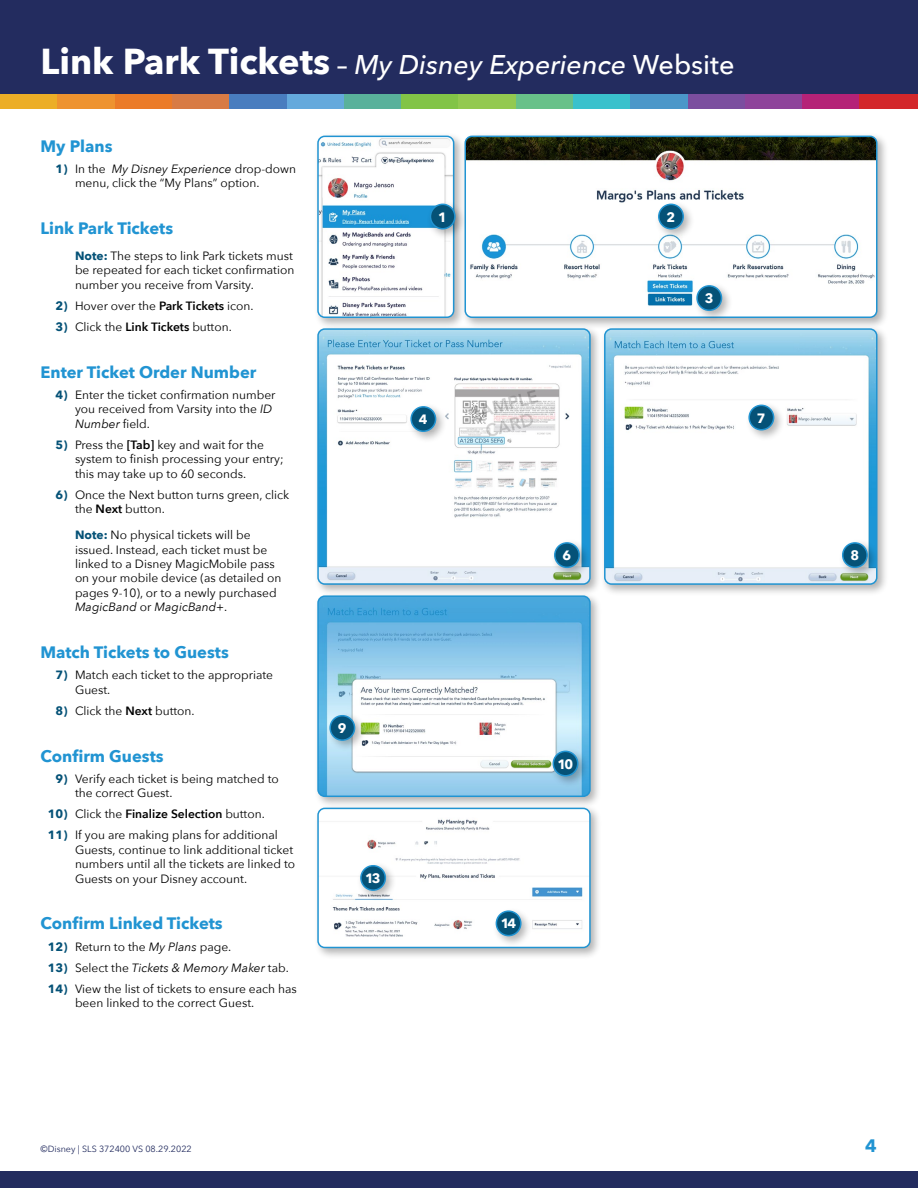
<style>
.page{position:relative;width:918px;height:1188px;background:#fff}
.page>*{position:absolute;margin:0;border:0;box-sizing:border-box;transform-origin:0 0}
.t1{font:italic 500 27px "Avenir Next";color:#fff}
.t2{font:700 18px "Avenir Next";color:#2194d2}
.t3{font:700 16.5px "Avenir Next";color:#2194d2}
.t4{font:700 13.5px "Avenir Next";color:#fff}
.t5{font:12px/14.4px "Avenir Next";color:#000}
.t6{font:600 12px "Avenir Next";color:#000}
.t7{font:italic 12px "Avenir Next";color:#000}
.t8{font:9px "Avenir Next";color:#232c5f}
.s1{font-weight:700;font-style:normal;font-size:36px}
.s2{font-style:normal}
.s3{font-weight:700;color:#055277}
.s4{font-style:italic}
.s5{font-weight:600}
.s6{font-weight:400}
.s7{font-weight:700;font-style:normal;color:#055277}
</style>
<div class="page">
<div style="left:0;top:0;width:918px;height:94px;background:#232c5f"></div>
<div style="left:0;top:1171px;width:918px;height:17px;background:#232c5f"></div>
<div style="left:801px;top:94px;width:58px;height:15px;background:#b52277"></div>
<div style="left:859px;top:94px;width:59px;height:15px;background:#d3272b"></div>
<div style="left:744px;top:94px;width:58px;height:15px;background:#8e439a"></div>
<div style="left:687px;top:94px;width:58px;height:15px;background:#7b4e9f"></div>
<div style="left:630px;top:94px;width:57px;height:15px;background:#4b97c9"></div>
<div style="left:572px;top:94px;width:58px;height:15px;background:#3ac1cc"></div>
<div style="left:515px;top:94px;width:58px;height:15px;background:#68c189"></div>
<div style="left:458px;top:94px;width:58px;height:15px;background:#93c950"></div>
<div style="left:401px;top:94px;width:57px;height:15px;background:#82c447"></div>
<div style="left:343px;top:94px;width:58px;height:15px;background:#59b19b"></div>
<div style="left:286px;top:94px;width:58px;height:15px;background:#64a9dc"></div>
<div style="left:229px;top:94px;width:58px;height:15px;background:#497dbf"></div>
<div style="left:172px;top:94px;width:57px;height:15px;background:#d87b44"></div>
<div style="left:114px;top:94px;width:58px;height:15px;background:#eb7b28"></div>
<div style="left:57px;top:94px;width:58px;height:15px;background:#ee932f"></div>
<div style="left:0;top:94px;width:57px;height:15px;background:#ecae27"></div>
<div style="left:314px;top:132px;width:152px;height:197px;background:#000;opacity:.3"></div>
<img style="left:318px;top:136px;width:136px;height:181px">
<div style="left:317px;top:136px;width:137px;height:182px;border:2px solid #2194d2;border-radius:7px"></div>
<div style="left:461px;top:132px;width:428px;height:197px;background:#000;opacity:.3"></div>
<img style="left:465px;top:136px;width:412px;height:181px">
<div style="left:465px;top:136px;width:412px;height:182px;border:2px solid #2194d2;border-radius:7px"></div>
<div style="left:314px;top:324px;width:288px;height:272px;background:#000;opacity:.3"></div>
<img style="left:318px;top:329px;width:272px;height:255px">
<div style="left:317px;top:328px;width:274px;height:257px;border:2px solid #2194d2;border-radius:7px"></div>
<div style="left:600px;top:324px;width:289px;height:272px;background:#000;opacity:.3"></div>
<img style="left:605px;top:329px;width:272px;height:255px">
<div style="left:604px;top:328px;width:274px;height:257px;border:2px solid #2194d2;border-radius:7px"></div>
<div style="left:314px;top:592px;width:288px;height:217px;background:#000;opacity:.3"></div>
<img style="left:318px;top:596px;width:272px;height:200px">
<div style="left:317px;top:595px;width:274px;height:202px;border:2px solid #2194d2;border-radius:7px"></div>
<div style="left:314px;top:804px;width:288px;height:156px;background:#000;opacity:.3"></div>
<img style="left:318px;top:808px;width:272px;height:139px">
<div style="left:317px;top:808px;width:274px;height:140px;border:2px solid #2194d2;border-radius:7px"></div>
<div style="left:426px;top:200px;width:41px;height:41px;background:#000;opacity:.3"></div>
<div style="left:430px;top:204px;width:25px;height:25px;background:#055277;border-radius:50%"></div>
<div style="left:430px;top:204px;width:26px;height:26px;border:2px solid #2194d2;border-radius:50%"></div>
<div style="left:654px;top:200px;width:41px;height:41px;background:#000;opacity:.3"></div>
<div style="left:659px;top:204px;width:24px;height:25px;background:#055277;border-radius:50%"></div>
<div style="left:658px;top:204px;width:26px;height:26px;border:2px solid #2194d2;border-radius:50%"></div>
<div style="left:693px;top:282px;width:40px;height:40px;background:#000;opacity:.3"></div>
<div style="left:697px;top:286px;width:24px;height:24px;background:#055277;border-radius:50%"></div>
<div style="left:696px;top:285px;width:26px;height:26px;border:2px solid #2194d2;border-radius:50%"></div>
<div style="left:407px;top:403px;width:40px;height:40px;background:#000;opacity:.3"></div>
<div style="left:411px;top:407px;width:25px;height:24px;background:#055277;border-radius:50%"></div>
<div style="left:410px;top:406px;width:26px;height:26px;border:2px solid #2194d2;border-radius:50%"></div>
<div style="left:550px;top:539px;width:41px;height:40px;background:#000;opacity:.3"></div>
<div style="left:555px;top:543px;width:24px;height:24px;background:#055277;border-radius:50%"></div>
<div style="left:554px;top:542px;width:26px;height:26px;border:2px solid #2194d2;border-radius:50%"></div>
<div style="left:745px;top:401px;width:40px;height:41px;background:#000;opacity:.3"></div>
<div style="left:749px;top:405px;width:25px;height:25px;background:#055277;border-radius:50%"></div>
<div style="left:748px;top:405px;width:26px;height:25px;border:2px solid #2194d2;border-radius:50%"></div>
<div style="left:838px;top:539px;width:41px;height:40px;background:#000;opacity:.3"></div>
<div style="left:843px;top:543px;width:24px;height:24px;background:#055277;border-radius:50%"></div>
<div style="left:842px;top:542px;width:26px;height:26px;border:2px solid #2194d2;border-radius:50%"></div>
<div style="left:326px;top:712px;width:40px;height:40px;background:#000;opacity:.3"></div>
<div style="left:330px;top:716px;width:25px;height:24px;background:#055277;border-radius:50%"></div>
<div style="left:329px;top:715px;width:26px;height:26px;border:2px solid #2194d2;border-radius:50%"></div>
<div style="left:549px;top:747px;width:40px;height:41px;background:#000;opacity:.3"></div>
<div style="left:553px;top:751px;width:25px;height:25px;background:#055277;border-radius:50%"></div>
<div style="left:553px;top:751px;width:25px;height:26px;border:2px solid #2194d2;border-radius:50%"></div>
<div style="left:492px;top:907px;width:40px;height:41px;background:#000;opacity:.3"></div>
<div style="left:496px;top:911px;width:25px;height:25px;background:#055277;border-radius:50%"></div>
<div style="left:496px;top:910px;width:26px;height:26px;border:2px solid #2194d2;border-radius:50%"></div>
<div style="left:357px;top:862px;width:40px;height:40px;background:#000;opacity:.3"></div>
<div style="left:361px;top:866px;width:24px;height:24px;background:#055277;border-radius:50%"></div>
<div style="left:360px;top:865px;width:26px;height:26px;border:2px solid #2194d2;border-radius:50%"></div>
<h1 class="t1" style="left:40px;top:42px;width:696px"><span class="s1">Link Park Tickets</span> <span class="s2">–</span> My Disney Experience <span class="s2">Website</span></h1>
<h3 class="t3" style="left:40px;top:131px;width:74px">My Plans</h3>
<p class="t5" style="left:75px;top:161px;width:223px;text-indent:-19px"><span class="s3">1)</span> In the <span class="s4">My Disney Experience</span> drop-down menu, click the “My Plans” option.</p>
<h3 class="t3" style="left:40px;top:214px;width:134px">Link Park Tickets</h3>
<p class="t5" style="left:75px;top:248px;width:221px"><span class="s3">Note:</span> The steps to link Park tickets must be repeated for each ticket confirmation number you receive from Varsity.</p>
<p class="t5" style="left:56px;top:298px;width:199px"><span class="s3">2)</span> Hover over the <span class="s5">Park Tickets</span> icon.</p>
<p class="t5" style="left:56px;top:319px;width:178px"><span class="s3">3)</span> Click the <span class="s5">Link Tickets</span> button.</p>
<h3 class="t3" style="left:40px;top:358px;width:217px">Enter Ticket Order Number</h3>
<p class="t5" style="left:75px;top:387px;width:202px;text-indent:-19px"><span class="s3">4)</span> Enter the ticket confirmation number you received from Varsity into the <span class="s4">ID<br>Number</span> field.</p>
<p class="t5" style="left:75px;top:437px;width:210px;text-indent:-19px"><span class="s3">5)</span> Press the <span class="s5">[Tab]</span> key and wait for the system to finish processing your entry; this may take up to 60 seconds.</p>
<p class="t5" style="left:75px;top:487px;width:216px;text-indent:-19px"><span class="s3">6)</span> Once the Next button turns green, click the <span class="s5">Next</span> button.</p>
<p class="t5" style="left:75px;top:527px;width:208px"><span class="s3">Note:</span> No physical tickets will be issued. Instead, each ticket must be linked to a Disney MagicMobile pass on your mobile device (as detailed on pages 9-10), or to a newly purchased <span class="s4">MagicBand</span> or <span class="s4">MagicBand</span>+.</p>
<h3 class="t3" style="left:40px;top:638px;width:190px">Match Tickets to Guests</h3>
<p class="t5" style="left:75px;top:667px;width:200px;text-indent:-19px"><span class="s3">7)</span> Match each ticket to the appropriate<br>Guest.</p>
<p class="t5" style="left:56px;top:703px;width:140px"><span class="s3">8)</span> Click the <span class="s5">Next</span> button.</p>
<h3 class="t3" style="left:40px;top:741px;width:125px">Confirm Guests</h3>
<p class="t5" style="left:75px;top:771px;width:205px;text-indent:-19px"><span class="s3">9)</span> Verify each ticket is being matched to the correct Guest.</p>
<p class="t6" style="left:48px;top:804px;width:218px"><span class="s3">10)</span> <span class="s6">Click the</span> Finalize Selection <span class="s6">button.</span></p>
<p class="t5" style="left:75px;top:827px;width:222px;text-indent:-27px"><span class="s3">11)</span> If you are making plans for additional Guests, continue to link additional ticket numbers until all the tickets are linked to Guests on your Disney account.</p>
<h3 class="t3" style="left:40px;top:909px;width:184px">Confirm Linked Tickets</h3>
<p class="t5" style="left:48px;top:939px;width:185px"><span class="s3">12)</span> Return to the <span class="s4">My Plans</span> page.</p>
<p class="t7" style="left:48px;top:957px;width:242px"><span class="s7">13)</span> <span class="s2">Select the</span> Tickets &amp; Memory Maker <span class="s2">tab.</span></p>
<p class="t5" style="left:75px;top:981px;width:223px;text-indent:-27px"><span class="s3">14)</span> View the list of tickets to ensure each has been linked to the correct Guest.</p>
<p class="t4" style="left:438px;top:205px;width:10px">1</p>
<p class="t4" style="left:666px;top:205px;width:10px">2</p>
<p class="t4" style="left:705px;top:287px;width:10px">3</p>
<p class="t4" style="left:419px;top:408px;width:10px">4</p>
<p class="t4" style="left:562px;top:544px;width:10px">6</p>
<p class="t4" style="left:338px;top:717px;width:10px">9</p>
<p class="t4" style="left:365px;top:867px;width:17px">13</p>
<p class="t4" style="left:558px;top:752px;width:17px">10</p>
<p class="t4" style="left:501px;top:912px;width:17px">14</p>
<p class="t4" style="left:757px;top:406px;width:10px">7</p>
<p class="t4" style="left:850px;top:544px;width:10px">8</p>
<p class="t8" style="left:40px;top:1141px;width:153px">©Disney | SLS 372400 VS 08.29.2022</p>
<h2 class="t2" style="left:865px;top:1130px;width:13px">4</h2>
</div>
